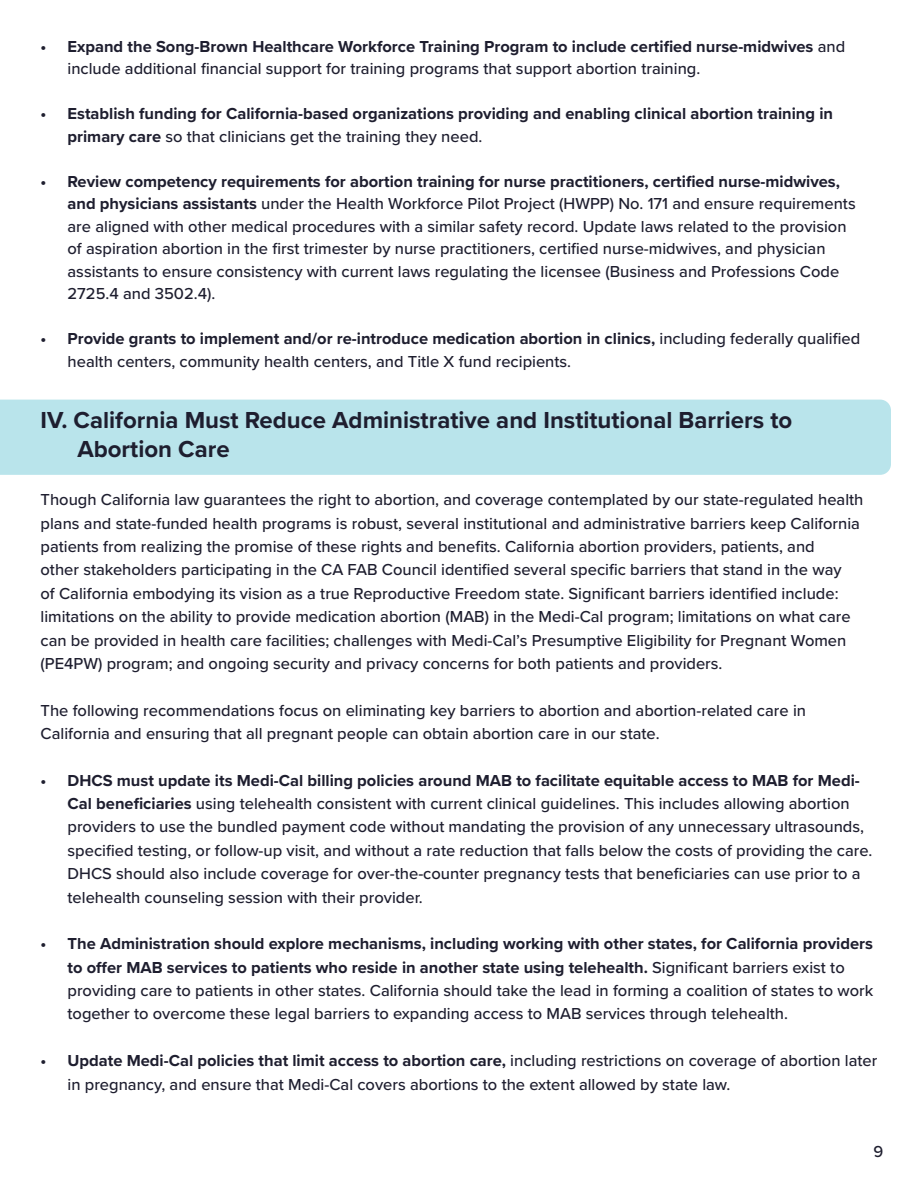
<style>
.page{position:relative;width:918px;height:1188px;background:#fff}
.page>*{position:absolute;margin:0;border:0;box-sizing:border-box;transform-origin:0 0}
.t1{font:700 24px/28.8px "Proxima Nova";color:#1e1e2f}
.t2{font:500 16.5px/23.4px "Proxima Nova";color:#1e1e2f}
.t3{font:700 16.5px/22.5px "Proxima Nova";color:#1e1e2f}
.s1{font-weight:500}
.s2{font-weight:700}
</style>
<div class="page">
<div style="left:0;top:400px;width:891px;height:75px;background:#b9e4eb"></div>
<p class="t3" style="left:68px;top:35px;width:779px;text-indent:-27px">• Expand the Song-Brown Healthcare Workforce Training Program to include certified nurse-midwives <span class="s1">and include additional financial support for training programs that support abortion training.</span></p>
<p class="t3" style="left:68px;top:102px;width:767px;text-indent:-27px">• Establish funding for California-based organizations providing and enabling clinical abortion training in primary care <span class="s1">so that clinicians get the training they need.</span></p>
<p class="t2" style="left:68px;top:170px;width:790px;line-height:22.5px;text-indent:-27px"><span class="s2">• Review competency requirements for abortion training for nurse practitioners, certified nurse-midwives, and physicians assistants</span> under the Health Workforce Pilot Project (HWPP) No. 171 and ensure requirements are aligned with other medical procedures with a similar safety record. Update laws related to the provision of aspiration abortion in the first trimester by nurse practitioners, certified nurse-midwives, and physician assistants to ensure consistency with current laws regulating the licensee (Business and Professions Code 2725.4 and 3502.4).</p>
<p class="t2" style="left:68px;top:327px;width:794px;line-height:22.5px;text-indent:-27px"><span class="s2">• Provide grants to implement and/or re-introduce medication abortion in clinics,</span> including federally qualified health centers, community health centers, and Title X fund recipients.</p>
<h1 class="t1" style="left:77px;top:405px;width:716px;text-indent:-37px">IV. California Must Reduce Administrative and Institutional Barriers to<br>Abortion Care</h1>
<p class="t2" style="left:41px;top:488px;width:824px">Though California law guarantees the right to abortion, and coverage contemplated by our state-regulated health plans and state-funded health programs is robust, several institutional and administrative barriers keep California patients from realizing the promise of these rights and benefits. California abortion providers, patients, and<br>other stakeholders participating in the CA FAB Council identified several specific barriers that stand in the way<br>of California embodying its vision as a true Reproductive Freedom state. Significant barriers identified include: limitations on the ability to provide medication abortion (MAB) in the Medi-Cal program; limitations on what care can be provided in health care facilities; challenges with Medi-Cal’s Presumptive Eligibility for Pregnant Women (PE4PW) program; and ongoing security and privacy concerns for both patients and providers.</p>
<p class="t2" style="left:41px;top:698px;width:767px">The following recommendations focus on eliminating key barriers to abortion and abortion-related care in<br>California and ensuring that all pregnant people can obtain abortion care in our state.</p>
<p class="t2" style="left:68px;top:768px;width:806px;text-indent:-27px"><span class="s2">• DHCS must update its Medi-Cal billing policies around MAB to facilitate equitable access to MAB for Medi-Cal beneficiaries</span> using telehealth consistent with current clinical guidelines. This includes allowing abortion providers to use the bundled payment code without mandating the provision of any unnecessary ultrasounds, specified testing, or follow-up visit, and without a rate reduction that falls below the costs of providing the care.<br>DHCS should also include coverage for over-the-counter pregnancy tests that beneficiaries can use prior to a telehealth counseling session with their provider.</p>
<p class="t2" style="left:68px;top:932px;width:807px;text-indent:-27px"><span class="s2">• The Administration should explore mechanisms, including working with other states, for California providers to offer MAB services to patients who reside in another state using telehealth.</span> Significant barriers exist to providing care to patients in other states. California should take the lead in forming a coalition of states to work together to overcome these legal barriers to expanding access to MAB services through telehealth.</p>
<p class="t2" style="left:68px;top:1048px;width:811px;text-indent:-27px"><span class="s2">• Update Medi-Cal policies that limit access to abortion care,</span> including restrictions on coverage of abortion later in pregnancy, and ensure that Medi-Cal covers abortions to the extent allowed by state law.</p>
<p class="t2" style="left:873px;top:1139px;width:11px">9</p>
</div>
